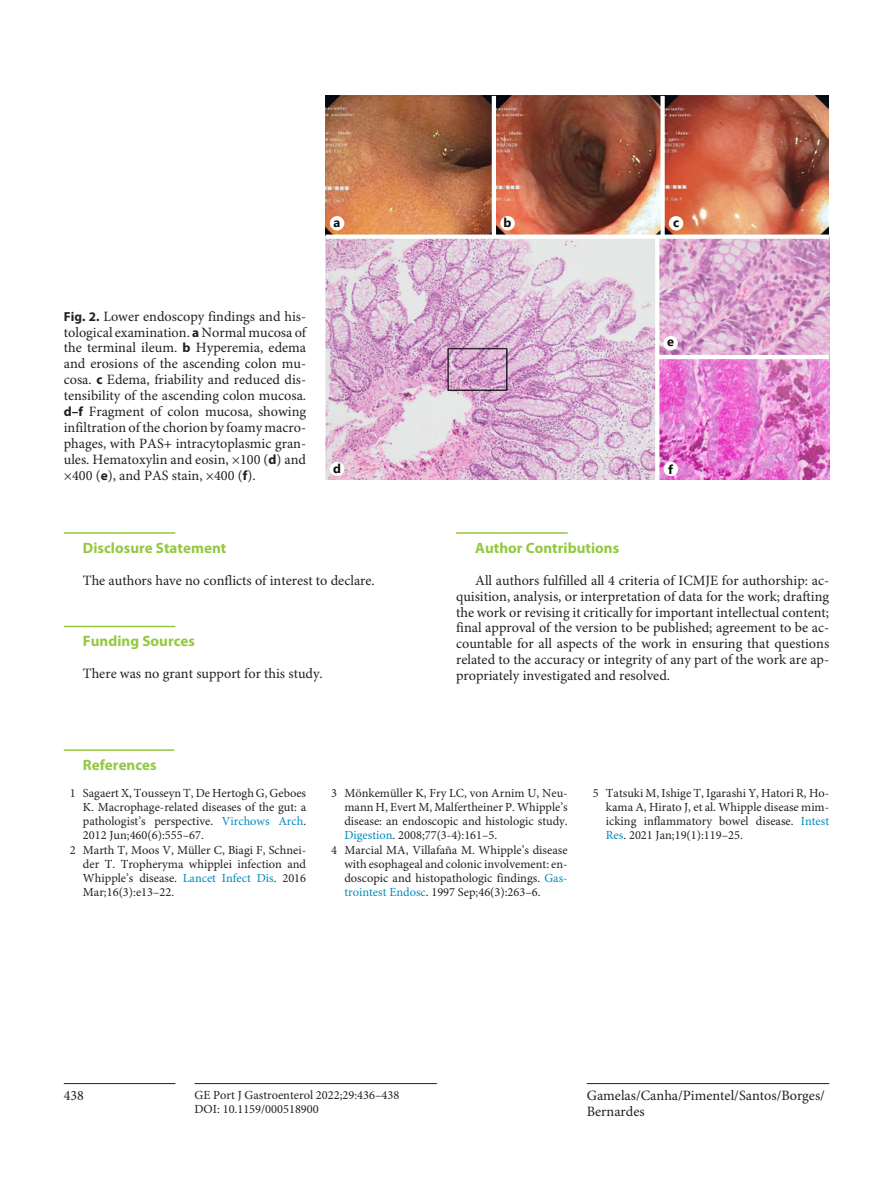
<style>
.page{position:relative;width:893px;height:1191px;background:#fff}
.page>*{position:absolute;margin:0;border:0;box-sizing:border-box;transform-origin:0 0}
.t1{font:700 15px "Myriad Pro";letter-spacing:.005em;color:#93c840}
.t2{font:14.25px/15.9px "Minion Pro";color:#231f20;text-align:justify}
.t3{font:700 12.75px "Segoe UI";color:#0e0e09}
.t4{font:12.3px/14.2px "Minion Pro";color:#231f20}
.s1{font-family:"Myriad Pro";font-weight:700;font-size:13.2px}
.s2{font-family:"Myriad Pro";font-weight:700;font-size:13.35px}
.s3{color:#008bc0}
</style>
<div class="page">
<hr style="left:64px;top:1083px;width:111px;height:1px;background:#231f20">
<hr style="left:195px;top:1083px;width:242px;height:1px;background:#231f20">
<hr style="left:587px;top:1083px;width:242px;height:1px;background:#231f20">
<hr style="left:64px;top:532px;width:111px;height:2px;background:#93c840">
<hr style="left:64px;top:626px;width:111px;height:1px;background:#93c840">
<hr style="left:456px;top:532px;width:112px;height:2px;background:#93c840">
<img style="left:326px;top:96px;width:166px;height:138px">
<img style="left:496px;top:96px;width:164px;height:138px">
<img style="left:665px;top:96px;width:164px;height:138px">
<img style="left:325px;top:237px;width:504px;height:243px">
<div style="left:326px;top:234px;width:503px;height:5px;background:#fff"></div>
<hr style="left:655px;top:237px;width:4px;height:243px;background:#fff">
<hr style="left:657px;top:355px;width:172px;height:4px;background:#fff">
<div style="left:330px;top:216px;width:14px;height:14px;background:#fff;border-radius:50%"></div>
<div style="left:500px;top:216px;width:15px;height:14px;background:#fff;border-radius:50%"></div>
<div style="left:669px;top:216px;width:14px;height:14px;background:#fff;border-radius:50%"></div>
<div style="left:330px;top:462px;width:14px;height:14px;background:#fff;border-radius:50%"></div>
<div style="left:663px;top:336px;width:15px;height:14px;background:#fff;border-radius:50%"></div>
<div style="left:664px;top:462px;width:14px;height:14px;background:#fff;border-radius:50%"></div>
<hr style="left:64px;top:749px;width:110px;height:2px;background:#93c840">
<p class="t3" style="left:334px;top:210px;width:8px">a</p>
<p class="t3" style="left:504px;top:211px;width:9px">b</p>
<p class="t3" style="left:673px;top:210px;width:8px">c</p>
<p class="t2" style="left:64px;top:309px;width:244px"><span class="s1">Fig. 2.</span> Lower endoscopy findings and his&shy;tological examination. <span class="s2">a</span> Normal mucosa of the terminal ileum. <span class="s2">b</span> Hyperemia, edema and erosions of the ascending colon mu&shy;cosa. <span class="s2">c</span> Edema, friability and reduced dis&shy;tensibility of the ascending colon mucosa. <span class="s2">d–f</span> Fragment of colon mucosa, showing infiltration of the chorion by foamy macro&shy;phages, with PAS+ intracytoplasmic gran&shy;ules. Hematoxylin and eosin, ×100 (<span class="s2">d</span>) and ×400 (<span class="s2">e</span>), and PAS stain, ×400 (<span class="s2">f</span>).</p>
<p class="t3" style="left:333px;top:456px;width:9px">d</p>
<p class="t3" style="left:667px;top:330px;width:8px">e</p>
<p class="t3" style="left:668px;top:457px;width:6px">f</p>
<p class="t1" style="left:83px;top:539px;width:145px">Disclosure Statement</p>
<p class="t2" style="left:83px;top:573px;width:293px">The authors have no conflicts of interest to declare.</p>
<p class="t1" style="left:83px;top:633px;width:114px">Funding Sources</p>
<p class="t2" style="left:83px;top:666px;width:241px">There was no grant support for this study.</p>
<p class="t1" style="left:475px;top:539px;width:146px">Author Contributions</p>
<p class="t2" style="left:456px;top:573px;width:375px;text-indent:19px">All authors fulfilled all 4 criteria of ICMJE for authorship: ac&shy;quisition, analysis, or interpretation of data for the work; drafting the work or revising it critically for important intellectual content; final approval of the version to be published; agreement to be ac&shy;countable for all aspects of the work in ensuring that questions related to the accuracy or integrity of any part of the work are ap&shy;propriately investigated and resolved.</p>
<p class="t1" style="left:83px;top:756px;width:75px">References</p>
<p class="t4" style="left:70px;top:786px;width:238px">1 Sagaert X, Tousseyn T, De Hertogh G, Geboes</p>
<p class="t4" style="left:83px;top:800px;width:225px">K. Macrophage-related diseases of the gut: a</p>
<p class="t4" style="left:83px;top:814px;width:225px">pathologist’s perspective. <span class="s3">Virchows Arch</span>.</p>
<p class="t4" style="left:83px;top:828px;width:122px">2012 Jun;460(6):555–67.</p>
<p class="t4" style="left:70px;top:843px;width:238px">2 Marth T, Moos V, Müller C, Biagi F, Schnei-</p>
<p class="t4" style="left:83px;top:857px;width:225px">der T. Tropheryma whipplei infection and</p>
<p class="t4" style="left:83px;top:871px;width:225px">Whipple’s disease. <span class="s3">Lancet Infect Dis</span>. 2016</p>
<p class="t4" style="left:83px;top:885px;width:93px">Mar;16(3):e13–22.</p>
<p class="t4" style="left:331px;top:786px;width:238px">3 Mönkemüller K, Fry LC, von Arnim U, Neu-</p>
<p class="t4" style="left:344px;top:800px;width:225px">mann H, Evert M, Malfertheiner P. Whipple’s</p>
<p class="t4" style="left:344px;top:814px;width:225px">disease: an endoscopic and histologic study.</p>
<p class="t4" style="left:344px;top:828px;width:154px"><span class="s3">Digestion</span>. 2008;77(3-4):161–5.</p>
<p class="t4" style="left:331px;top:843px;width:238px">4 Marcial MA, Villafaña M. Whipple’s disease</p>
<p class="t4" style="left:344px;top:857px;width:225px">with esophageal and colonic involvement: en-</p>
<p class="t4" style="left:344px;top:871px;width:225px">doscopic and histopathologic findings. <span class="s3">Gas-</span></p>
<p class="t4" style="left:344px;top:885px;width:198px"><span class="s3">trointest Endosc</span>. 1997 Sep;46(3):263–6.</p>
<p class="t4" style="left:606px;top:786px;width:225px;text-align:justify;text-indent:-13px">5 Tatsuki M, Ishige T, Igarashi Y, Hatori R, Ho&shy;kama A, Hirato J, et al. Whipple disease mim&shy;icking inflammatory bowel disease. <span class="s3">Intest Res</span>. 2021 Jan;19(1):119–25.</p>
<p class="t2" style="left:64px;top:1088px;width:22px">438</p>
<p class="t4" style="left:195px;top:1088px;width:206px">GE Port J Gastroenterol 2022;29:436–438<br>DOI: 10.1159/000518900</p>
<p class="t2" style="left:587px;top:1088px;width:240px">Gamelas/Canha/Pimentel/Santos/Borges/<br>Bernardes</p>
</div>
